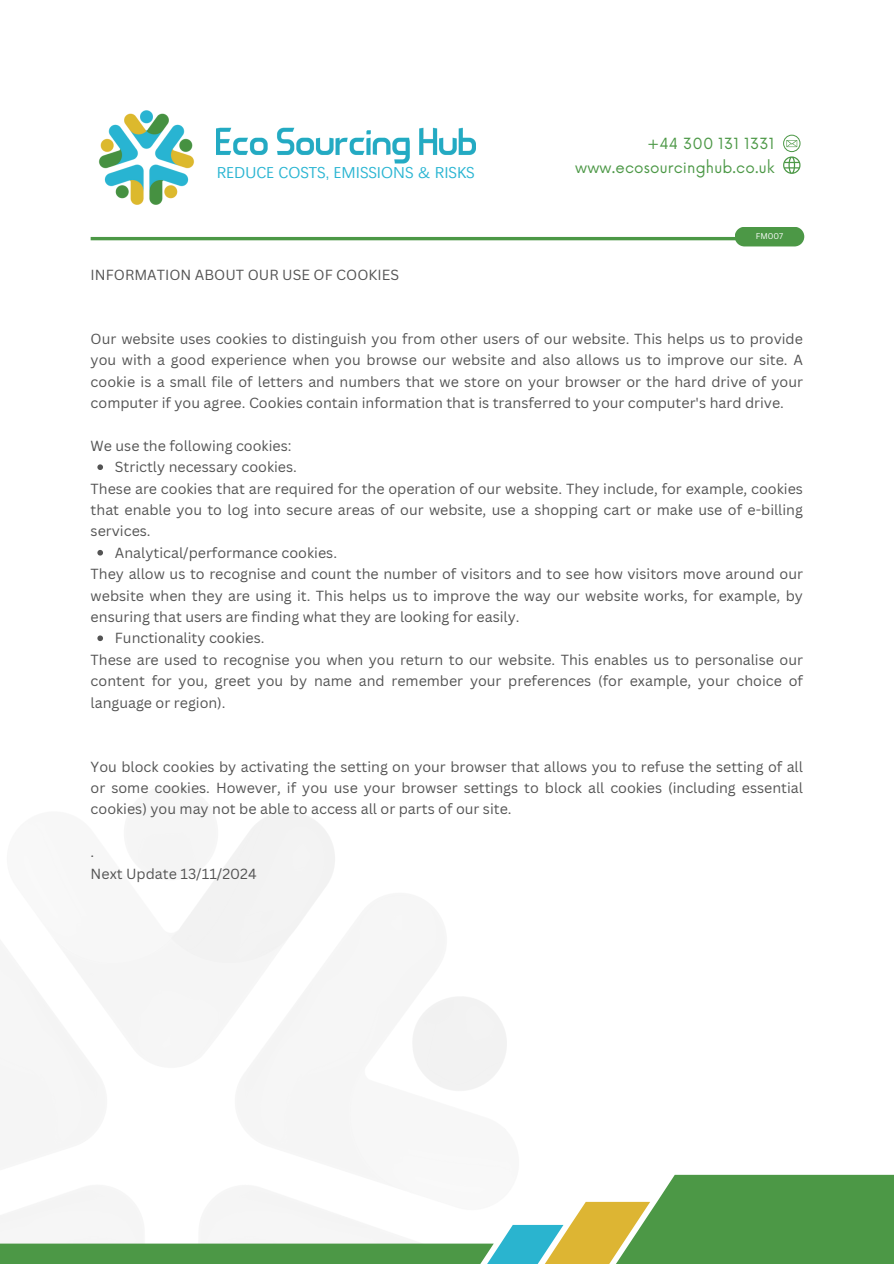
<style>
.page{position:relative;width:894px;height:1264px;background:#fff}
.page>*{position:absolute;margin:0;border:0;box-sizing:border-box;transform-origin:0 0}
.t1{font:15.9px "Nirmala UI";color:#2ab5d2}
.t2{font:15px/24.8px "Now";letter-spacing:.01em;color:#4c9846;text-align:right}
.t3{font:14.25px/21.3px "Canva Sans";color:#545454}
.t4{font:8.1px "Canva Sans";color:#fff}
</style>
<div class="page">
<svg style="left:97px;top:464px;width:6px;height:6px"></svg>
<svg style="left:97px;top:550px;width:6px;height:5px"></svg>
<svg style="left:97px;top:635px;width:6px;height:6px"></svg>
<svg style="left:783px;top:135px;width:17px;height:39px"></svg>
<hr style="left:91px;top:237px;width:711px;height:3px;background:#4c9846">
<svg style="left:734px;top:227px;width:70px;height:19px"></svg>
<svg style="left:0;top:1174px;width:893px;height:89px"></svg>
<img style="left:98px;top:110px;width:97px;height:95px">
<img style="left:217px;top:127px;width:258px;height:37px">
<h4 class="t1" style="left:217px;top:161px;width:259px">REDUCE COSTS, EMISSIONS &amp; RISKS</h4>
<p class="t3" style="left:91px;top:263px;width:310px">INFORMATION ABOUT OUR USE OF COOKIES</p>
<h4 class="t2" style="left:575px;top:131px;width:201px">+44 300 131 1331 www.ecosourcinghub.co.uk</h4>
<p class="t4" style="left:755px;top:231px;width:29px">FM007</p>
<p class="t3" style="left:91px;top:328px;width:713px;text-align:justify">Our website uses cookies to distinguish you from other users of our website. This helps us to provide you with a good experience when you browse our website and also allows us to improve our site. A cookie is a small file of letters and numbers that we store on your browser or the hard drive of your</p>
<h1 class="t3" style="left:91px;top:392px;width:694px">computer if you agree. Cookies contain information that is transferred to your computer's hard drive.</h1>
<h1 class="t3" style="left:115px;top:434px;width:183px;text-indent:-24px">We use the following cookies:<br>Strictly necessary cookies.</h1>
<h2 class="t3" style="left:91px;top:477px;width:713px">These are cookies that are required for the operation of our website. They include, for example, cookies</h2>
<p class="t3" style="left:91px;top:499px;width:713px">that enable you to log into secure areas of our website, use a shopping cart or make use of e-billing</p>
<p class="t3" style="left:91px;top:520px;width:62px">services.</p>
<p class="t3" style="left:115px;top:541px;width:224px">Analytical/performance cookies.</p>
<p class="t3" style="left:91px;top:563px;width:713px">They allow us to recognise and count the number of visitors and to see how visitors move around our</p>
<p class="t3" style="left:91px;top:584px;width:713px">website when they are using it. This helps us to improve the way our website works, for example, by</p>
<p class="t3" style="left:91px;top:605px;width:430px">ensuring that users are finding what they are looking for easily.</p>
<p class="t3" style="left:115px;top:627px;width:151px">Functionality cookies.</p>
<h3 class="t3" style="left:91px;top:648px;width:713px">These are used to recognise you when you return to our website. This enables us to personalise our</h3>
<h4 class="t3" style="left:91px;top:670px;width:713px">content for you, greet you by name and remember your preferences (for example, your choice of language or region).</h4>
<h4 class="t3" style="left:91px;top:755px;width:713px;text-align:justify">You block cookies by activating the setting on your browser that allows you to refuse the setting of all or some cookies. However, if you use your browser settings to block all cookies (including essential cookies) you may not be able to access all or parts of our site.</h4>
<p class="t3" style="left:91px;top:841px;width:167px">.<br>Next Update 13/11/2024</p>
</div>
